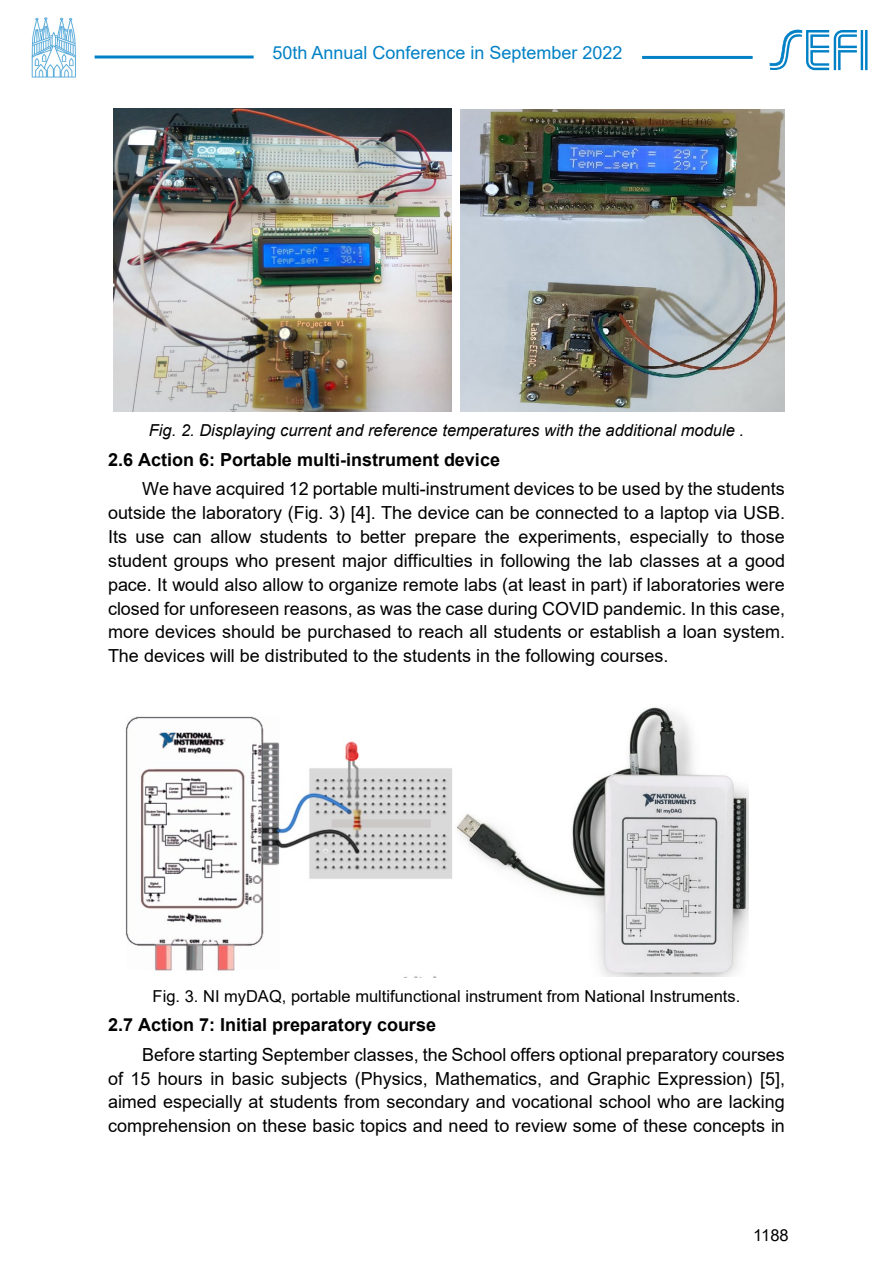
<style>
.page{position:relative;width:893px;height:1263px;background:#fff}
.page>*{position:absolute;margin:0;border:0;box-sizing:border-box;transform-origin:0 0}
.t1{font:18px/23.9px "Arial";color:#000;text-align:justify}
.t2{font:700 18px "Arial";color:#000}
.t3{font:18px "Arial";color:#0081c6}
.t4{font:16.5px "Arial";color:#000}
.t5{font:italic 16.5px "Arial";color:#000}
</style>
<div class="page">
<svg style="left:770px;top:30px;width:97px;height:41px"></svg>
<hr style="left:642px;top:56px;width:111px;height:3px;background:#0081c6">
<hr style="left:95px;top:56px;width:159px;height:2px;background:#0081c6">
<img style="left:31px;top:17px;width:45px;height:61px">
<img style="left:113px;top:108px;width:338px;height:303px">
<img style="left:460px;top:110px;width:325px;height:302px">
<img style="left:125px;top:716px;width:327px;height:261px">
<img style="left:456px;top:707px;width:292px;height:269px">
<p class="t3" style="left:272px;top:41px;width:352px">50th Annual Conference in September 2022</p>
<p class="t5" style="left:149px;top:420px;width:597px">Fig. 2. Displaying current and reference temperatures with the additional module .</p>
<p class="t2" style="left:108px;top:447px;width:393px">2.6 Action 6: Portable multi-instrument device</p>
<p class="t1" style="left:108px;top:477px;width:679px;text-indent:34px">We have acquired 12 portable multi-instrument devices to be used by the students outside the laboratory (Fig. 3) [4]. The device can be connected to a laptop via USB.<br>Its use can allow students to better prepare the experiments, especially to those student groups who present major difficulties in following the lab classes at a good pace. It would also allow to organize remote labs (at least in part) if laboratories were closed for unforeseen reasons, as was the case during COVID pandemic. In this case, more devices should be purchased to reach all students or establish a loan system.<br>The devices will be distributed to the students in the following courses.</p>
<p class="t4" style="left:153px;top:984px;width:589px">Fig. 3. NI myDAQ, portable multifunctional instrument from National Instruments.</p>
<p class="t2" style="left:108px;top:1012px;width:329px">2.7 Action 7: Initial preparatory course</p>
<p class="t1" style="left:108px;top:1042px;width:678px;text-indent:34px">Before starting September classes, the School offers optional preparatory courses of 15 hours in basic subjects (Physics, Mathematics, and Graphic Expression) [5], aimed especially at students from secondary and vocational school who are lacking comprehension on these basic topics and need to review some of these concepts in</p>
<p class="t4" style="left:753px;top:1223px;width:37px">1188</p>
</div>
